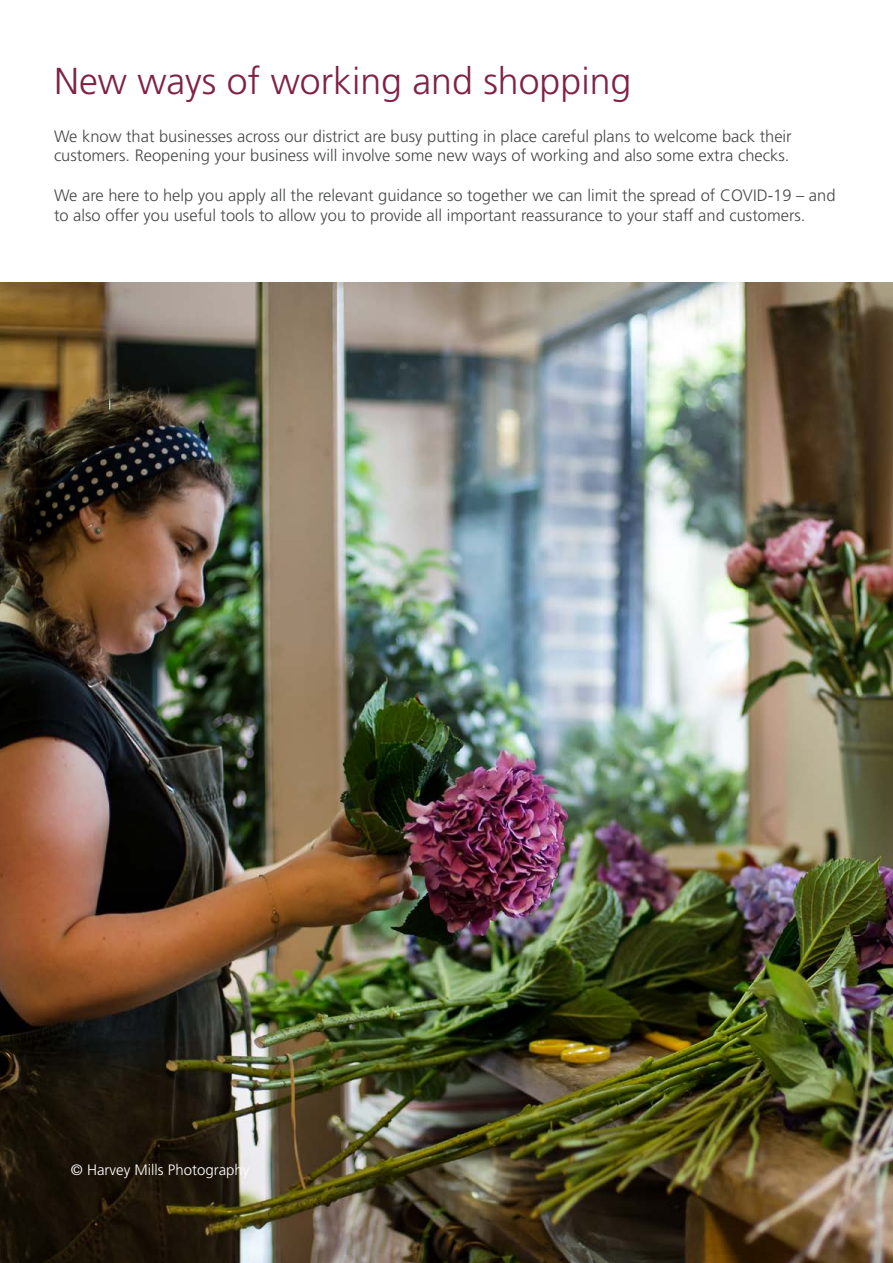
<style>
.page{position:relative;width:893px;height:1263px;background:#fff}
.page>*{position:absolute;margin:0;border:0;box-sizing:border-box;transform-origin:0 0}
.t1{font:300 37.5px "Frutiger LT Pro";color:#802246}
.t2{font:300 16.5px/19.8px "Frutiger LT Pro";color:#464847}
.t3{font:300 15px "Frutiger LT Pro";color:#fff}
</style>
<div class="page">
<img style="left:0;top:282px;width:893px;height:981px">
<h1 class="t1" style="left:54px;top:59px;width:579px">New ways of working and shopping</h1>
<p class="t2" style="left:54px;top:126px;width:739px">We know that businesses across our district are busy putting in place careful plans to welcome back their customers. Reopening your business will involve some new ways of working and also some extra checks.</p>
<p class="t2" style="left:54px;top:185px;width:783px">We are here to help you apply all the relevant guidance so together we can limit the spread of COVID-19 – and to also offer you useful tools to allow you to provide all important reassurance to your staff and customers.</p>
<p class="t3" style="left:71px;top:1161px;width:180px">© Harvey Mills Photography</p>
</div>
